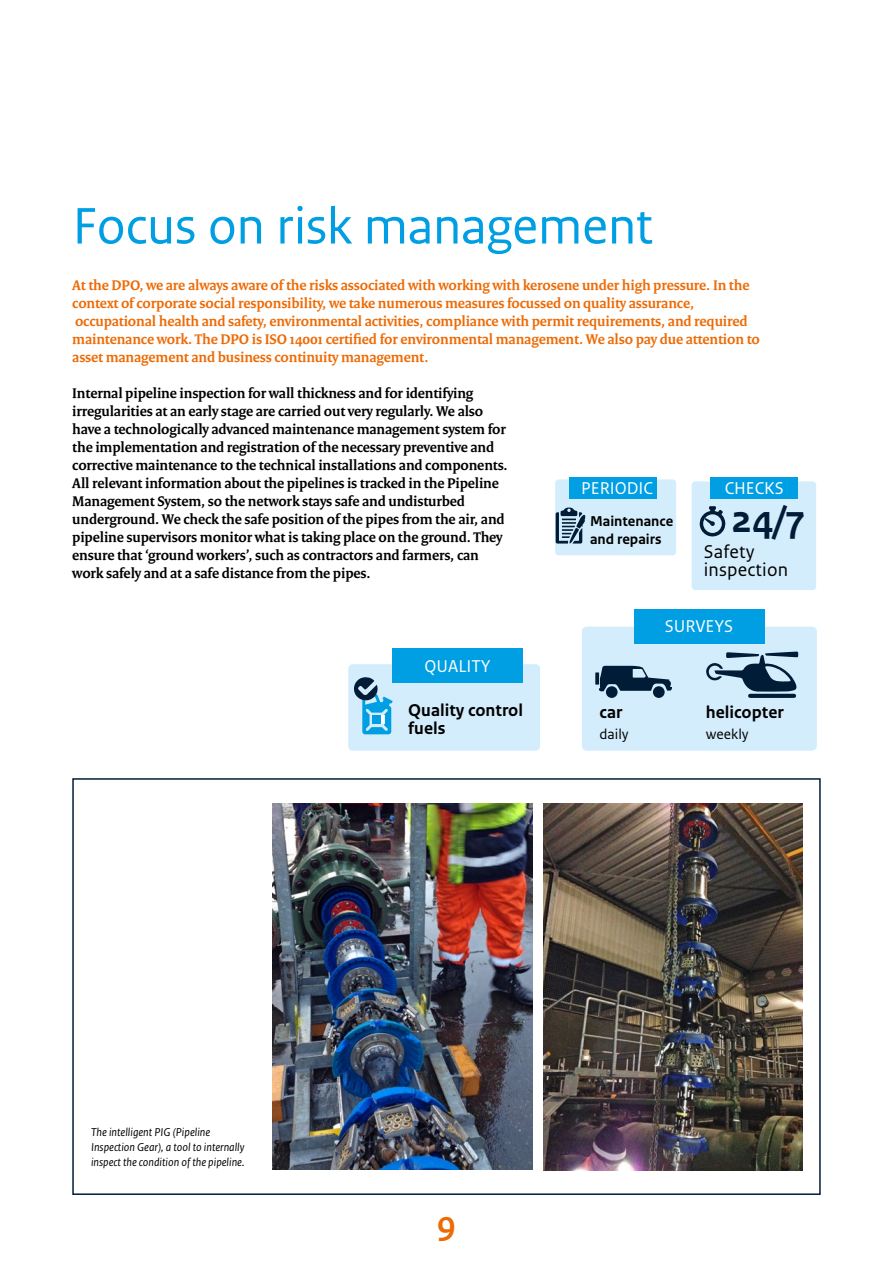
<style>
.page{position:relative;width:893px;height:1263px;background:#fff}
.page>*{position:absolute;margin:0;border:0;box-sizing:border-box;transform-origin:0 0}
.t1{font:54px "Rijksoverheid Sans Text";letter-spacing:-.01em;color:#009fe3}
.t2{font:700 40.05px "Rijksoverheid Sans Text";color:#001c37}
.t3{font:700 36px "Rijksoverheid Sans Heading";color:#ed6b06}
.t4{font:19.5px/18px "Rijksoverheid Sans Text";letter-spacing:.01em;color:#000}
.t5{font:700 18px/18px "Rijksoverheid Sans Text";color:#000}
.t6{font:18px "Rijksoverheid Sans Text";color:#fff}
.t7{font:700 15px/18px "Rijksoverheid Serif";letter-spacing:-.01em;color:#000}
.t8{font:700 15px/18px "Rijksoverheid Serif";letter-spacing:-.01em;color:#ed6b06}
.t9{font:700 15px/18px "Rijksoverheid Sans Text";color:#000}
.t10{font:15px "Rijksoverheid Sans Text";color:#000}
.t11{font:italic 12px/15px "Rijksoverheid Sans Text";color:#000}
</style>
<div class="page">
<div style="left:72px;top:778px;width:749px;height:417px;border:2px solid #001c37"></div>
<div style="left:634px;top:609px;width:130px;height:34px;background:#009fe3"></div>
<svg style="left:582px;top:627px;width:235px;height:124px;background:#add0e4"></svg>
<svg style="left:595px;top:672px;width:4px;height:13px"></svg>
<div style="left:555px;top:479px;width:121px;height:76px;background:#d4edfc;border-radius:4px"></div>
<div style="left:569px;top:477px;width:87px;height:22px;background:#009fe3"></div>
<svg style="left:556px;top:507px;width:29px;height:37px"></svg>
<div style="left:692px;top:481px;width:124px;height:109px;background:#d4edfc;border-radius:4px"></div>
<div style="left:710px;top:477px;width:88px;height:22px;background:#009fe3"></div>
<svg style="left:699px;top:506px;width:26px;height:30px"></svg>
<div style="left:348px;top:664px;width:192px;height:87px;background:#d4edfc;border-radius:4px"></div>
<svg style="left:354px;top:676px;width:39px;height:58px"></svg>
<img style="left:272px;top:804px;width:261px;height:365px">
<img style="left:543px;top:804px;width:260px;height:366px">
<div style="left:393px;top:648px;width:130px;height:34px;background:#009fe3"></div>
<h1 class="t1" style="left:72px;top:195px;width:582px">Focus on risk management</h1>
<p class="t8" style="left:72px;top:276px;width:689px">At the DPO, we are always aware of the risks associated with working with kerosene under high pressure. In the context of corporate social responsibility, we take numerous measures focussed on quality assurance, occupational health and safety, environmental activities, compliance with permit requirements, and required maintenance work. The DPO is ISO 14001 certified for environmental management. We also pay due attention to asset management and business continuity management.</p>
<p class="t7" style="left:72px;top:384px;width:437px">Internal pipeline inspection for wall thickness and for identifying irregularities at an early stage are carried out very regularly. We also have a technologically advanced maintenance management system for the implementation and registration of the necessary preventive and corrective maintenance to the technical installations and components.<br>All relevant information about the pipelines is tracked in the Pipeline Management System, so the network stays safe and undisturbed underground. We check the safe position of the pipes from the air, and pipeline supervisors monitor what is taking place on the ground. They ensure that ‘ground workers’, such as contractors and farmers, can work safely and at a safe distance from the pipes.</p>
<p class="t6" style="left:581px;top:477px;width:73px">PERIODIC</p>
<p class="t6" style="left:725px;top:477px;width:61px">CHECKS</p>
<h2 class="t2" style="left:732px;top:496px;width:75px">24/7</h2>
<p class="t9" style="left:590px;top:512px;width:85px">Maintenance and repairs</p>
<h3 class="t4" style="left:704px;top:543px;width:86px">Safety inspection</h3>
<p class="t11" style="left:91px;top:1125px;width:155px">The intelligent PIG (Pipeline<br>Inspection Gear), a tool to internally inspect the condition of the pipeline.</p>
<p class="t6" style="left:424px;top:656px;width:68px">QUALITY</p>
<p class="t5" style="left:408px;top:702px;width:116px">Quality control fuels</p>
<p class="t6" style="left:665px;top:616px;width:70px">SURVEYS</p>
<p class="t5" style="left:600px;top:704px;width:24px">car</p>
<p class="t5" style="left:706px;top:704px;width:79px">helicopter</p>
<p class="t10" style="left:706px;top:726px;width:44px">weekly</p>
<p class="t10" style="left:600px;top:726px;width:31px">daily</p>
<h3 class="t3" style="left:437px;top:1203px;width:20px">9</h3>
</div>
